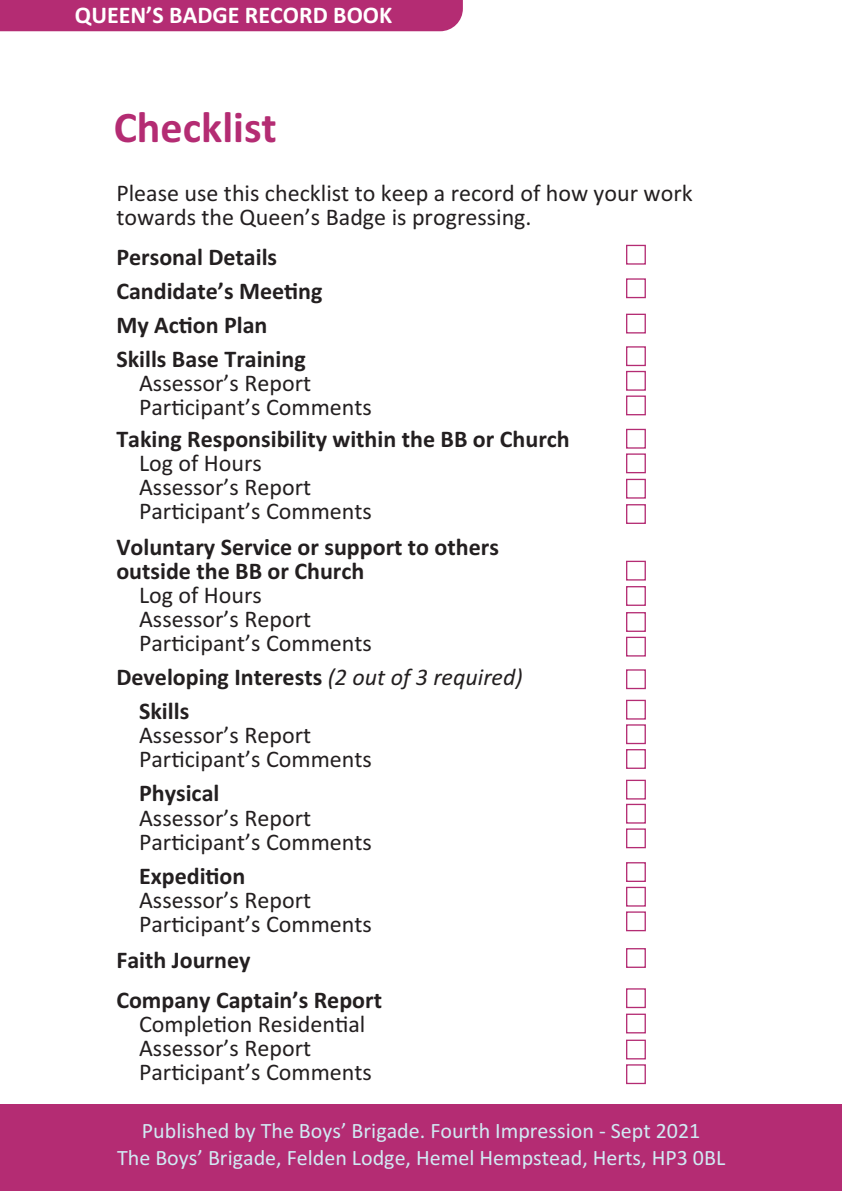
<style>
.page{position:relative;width:844px;height:1191px;background:#fff}
.page>*{position:absolute;margin:0;border:0;box-sizing:border-box;transform-origin:0 0}
.t1{font:700 44px "Calibri";color:#b42c73}
.t2{font:24px/24px "Calibri";color:#231f20}
.t3{font:700 24px "Calibri";color:#231f20}
.t4{font:700 24px "Calibri";color:#fff}
.t5{font:22px "Calibri";color:#d1eaf4}
.s1{font-weight:400;font-style:italic}
</style>
<div class="page">
<div style="left:0;top:0;width:462px;height:31px;background:#b42c73"></div>
<div style="left:625px;top:245px;width:20px;height:20px;border:1px solid #b42c73"></div>
<div style="left:625px;top:278px;width:20px;height:20px;border:1px solid #b42c73"></div>
<div style="left:625px;top:314px;width:20px;height:19px;border:1px solid #b42c73"></div>
<div style="left:625px;top:346px;width:20px;height:20px;border:1px solid #b42c73"></div>
<div style="left:625px;top:371px;width:20px;height:20px;border:1px solid #b42c73"></div>
<div style="left:625px;top:395px;width:20px;height:20px;border:1px solid #b42c73"></div>
<div style="left:625px;top:429px;width:20px;height:19px;border:1px solid #b42c73"></div>
<div style="left:625px;top:453px;width:20px;height:20px;border:1px solid #b42c73"></div>
<div style="left:625px;top:479px;width:20px;height:19px;border:1px solid #b42c73"></div>
<div style="left:625px;top:504px;width:20px;height:20px;border:1px solid #b42c73"></div>
<div style="left:625px;top:560px;width:20px;height:20px;border:1px solid #b42c73"></div>
<div style="left:625px;top:586px;width:20px;height:20px;border:1px solid #b42c73"></div>
<div style="left:625px;top:612px;width:20px;height:20px;border:1px solid #b42c73"></div>
<div style="left:625px;top:636px;width:20px;height:20px;border:1px solid #b42c73"></div>
<div style="left:625px;top:669px;width:20px;height:20px;border:1px solid #b42c73"></div>
<div style="left:625px;top:699px;width:20px;height:20px;border:1px solid #b42c73"></div>
<div style="left:625px;top:724px;width:20px;height:20px;border:1px solid #b42c73"></div>
<div style="left:625px;top:749px;width:20px;height:20px;border:1px solid #b42c73"></div>
<div style="left:625px;top:779px;width:20px;height:20px;border:1px solid #b42c73"></div>
<div style="left:625px;top:803px;width:20px;height:20px;border:1px solid #b42c73"></div>
<div style="left:625px;top:828px;width:20px;height:20px;border:1px solid #b42c73"></div>
<div style="left:625px;top:862px;width:20px;height:20px;border:1px solid #b42c73"></div>
<div style="left:625px;top:886px;width:20px;height:20px;border:1px solid #b42c73"></div>
<div style="left:625px;top:911px;width:20px;height:20px;border:1px solid #b42c73"></div>
<div style="left:0;top:1104px;width:841px;height:86px;background:#b42c73"></div>
<div style="left:625px;top:988px;width:20px;height:20px;border:1px solid #b42c73"></div>
<div style="left:625px;top:1013px;width:20px;height:20px;border:1px solid #b42c73"></div>
<div style="left:625px;top:1039px;width:20px;height:20px;border:1px solid #b42c73"></div>
<div style="left:625px;top:1064px;width:20px;height:20px;border:1px solid #b42c73"></div>
<div style="left:625px;top:948px;width:20px;height:19px;border:1px solid #b42c73"></div>
<p class="t4" style="left:75px;top:7px;width:319px">QUEEN’S BADGE RECORD BOOK</p>
<p class="t1" style="left:114px;top:112px;width:165px">Checklist</p>
<p class="t2" style="left:116px;top:183px;width:577px">Please use this checklist to keep a record of how your work towards the Queen’s Badge is progressing.</p>
<p class="t3" style="left:116px;top:249px;width:162px">Personal Details</p>
<p class="t3" style="left:116px;top:283px;width:207px">Candidate’s Meeting</p>
<p class="t3" style="left:116px;top:317px;width:153px">My Action Plan</p>
<p class="t3" style="left:116px;top:351px;width:191px">Skills Base Training</p>
<p class="t2" style="left:139px;top:373px;width:173px">Assessor’s Report</p>
<p class="t2" style="left:139px;top:397px;width:234px">Participant’s Comments</p>
<p class="t3" style="left:116px;top:431px;width:454px">Taking Responsibility within the BB or Church</p>
<p class="t2" style="left:139px;top:453px;width:124px">Log of Hours</p>
<p class="t2" style="left:139px;top:477px;width:173px">Assessor’s Report</p>
<p class="t2" style="left:139px;top:501px;width:234px">Participant’s Comments</p>
<p class="t3" style="left:116px;top:539px;width:384px">Voluntary Service or support to others</p>
<p class="t3" style="left:116px;top:563px;width:249px">outside the BB or Church</p>
<p class="t2" style="left:139px;top:585px;width:124px">Log of Hours</p>
<p class="t2" style="left:139px;top:609px;width:173px">Assessor’s Report</p>
<p class="t2" style="left:139px;top:633px;width:234px">Participant’s Comments</p>
<p class="t3" style="left:116px;top:669px;width:407px">Developing Interests <span class="s1">(2 out of 3 required)</span></p>
<p class="t3" style="left:139px;top:703px;width:52px">Skills</p>
<p class="t2" style="left:139px;top:725px;width:173px">Assessor’s Report</p>
<p class="t2" style="left:139px;top:749px;width:234px">Participant’s Comments</p>
<p class="t3" style="left:139px;top:785px;width:82px">Physical</p>
<p class="t2" style="left:139px;top:807px;width:173px">Assessor’s Report</p>
<p class="t2" style="left:139px;top:831px;width:234px">Participant’s Comments</p>
<p class="t3" style="left:139px;top:867px;width:108px">Expedition</p>
<p class="t2" style="left:139px;top:889px;width:173px">Assessor’s Report</p>
<p class="t2" style="left:139px;top:913px;width:234px">Participant’s Comments</p>
<p class="t3" style="left:116px;top:951px;width:136px">Faith Journey</p>
<p class="t3" style="left:116px;top:991px;width:267px">Company Captain’s Report</p>
<p class="t2" style="left:139px;top:1013px;width:228px">Completion Residential</p>
<p class="t2" style="left:139px;top:1037px;width:173px">Assessor’s Report</p>
<p class="t2" style="left:139px;top:1061px;width:234px">Participant’s Comments</p>
<p class="t5" style="left:142px;top:1123px;width:559px">Published by The Boys’ Brigade. Fourth Impression - Sept 2021</p>
<p class="t5" style="left:117px;top:1149px;width:609px">The Boys’ Brigade, Felden Lodge, Hemel Hempstead, Herts, HP3 0BL</p>
</div>
